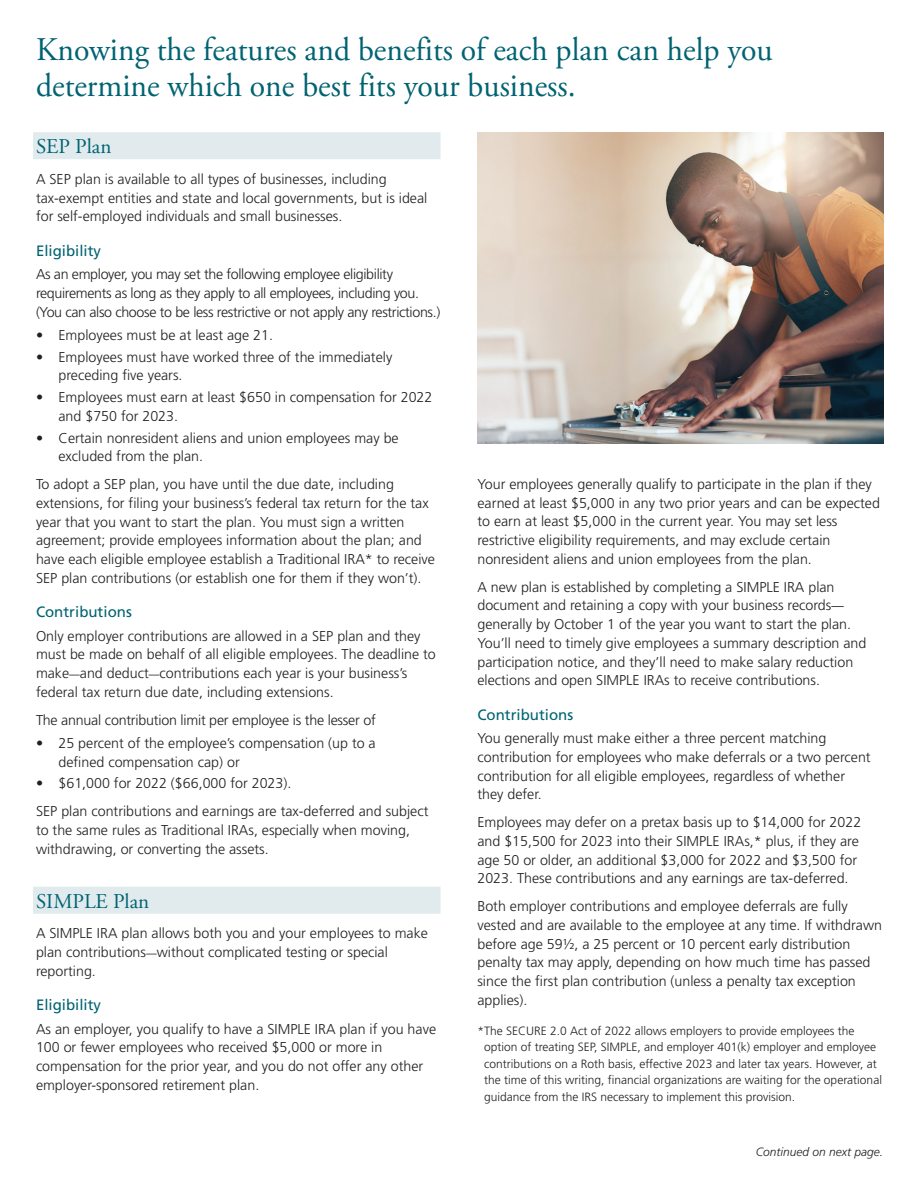
<style>
.page{position:relative;width:918px;height:1188px;background:#fff}
.page>*{position:absolute;margin:0;border:0;box-sizing:border-box;transform-origin:0 0}
.t1{font:33px/36px "Adobe Garamond Pro";color:#006372;scale:.96 1}
.t2{font:21px "Adobe Garamond Pro";color:#006372}
.t3{font:15px "Frutiger LT Std";color:#006372}
.t4{font:300 14.25px/18.8px "Frutiger LT Std";color:#231f20}
.t5{font:300 14.25px/18.8px "Frutiger LT Std";letter-spacing:-.025em;color:#231f20}
.t6{font:300 12px/16.5px "Frutiger LT Std";color:#231f20}
.t7{font:italic 300 12px "Frutiger LT Std";color:#231f20}
.s1{font-family:"Adobe Garamond Pro";font-weight:400}
</style>
<div class="page">
<div style="left:33px;top:132px;width:408px;height:27px;background:#e1ebee"></div>
<div style="left:33px;top:887px;width:408px;height:27px;background:#e1ebee"></div>
<img style="left:477px;top:132px;width:407px;height:312px">
<h1 class="t1" style="left:36px;top:33px;width:769px">Knowing the features and benefits of each plan can help you determine which one best fits your business.</h1>
<h2 class="t2" style="left:36px;top:134px;width:77px">SEP Plan</h2>
<p class="t4" style="left:36px;top:170px;width:393px">A SEP plan is available to all types of businesses, including tax-exempt entities and state and local governments, but is ideal for self-employed individuals and small businesses.</p>
<p class="t3" style="left:36px;top:242px;width:67px">Eligibility</p>
<p class="t5" style="left:36px;top:265px;width:406px">As an employer, you may set the following employee eligibility requirements as long as they apply to all employees, including you. (You can also choose to be less restrictive or not apply any restrictions.)</p>
<p class="t4" style="left:36px;top:326px;width:239px">• Employees must be at least age 21.</p>
<p class="t4" style="left:59px;top:348px;width:335px;text-indent:-23px">• Employees must have worked three of the immediately preceding five years.</p>
<p class="t4" style="left:59px;top:388px;width:376px;text-indent:-23px">• Employees must earn at least $650 in compensation for 2022 and $750 for 2023.</p>
<p class="t4" style="left:59px;top:429px;width:342px;text-indent:-23px">• Certain nonresident aliens and union employees may be excluded from the plan.</p>
<p class="t4" style="left:36px;top:475px;width:401px">To adopt a SEP plan, you have until the due date, including extensions, for filing your business’s federal tax return for the tax year that you want to start the plan. You must sign a written agreement; provide employees information about the plan; and have each eligible employee establish a Traditional IRA* to receive SEP plan contributions (or establish one for them if they won’t).</p>
<p class="t3" style="left:36px;top:603px;width:97px">Contributions</p>
<p class="t4" style="left:36px;top:627px;width:401px">Only employer contributions are allowed in a SEP plan and they must be made on behalf of all eligible employees. The deadline to make<span class="s1">-</span>and deduct<span class="s1">-</span>contributions each year is your business’s federal tax return due date, including extensions.</p>
<p class="t4" style="left:36px;top:711px;width:341px">The annual contribution limit per employee is the lesser of</p>
<p class="t4" style="left:59px;top:734px;width:319px;text-indent:-23px">• 25 percent of the employee’s compensation (up to a defined compensation cap) or</p>
<p class="t4" style="left:36px;top:770px;width:394px;line-height:27.8px">• $61,000 for 2022 ($66,000 for 2023).<br>SEP plan contributions and earnings are tax-deferred and subject</p>
<p class="t4" style="left:36px;top:821px;width:375px">to the same rules as Traditional IRAs, especially when moving, withdrawing, or converting the assets.</p>
<h2 class="t2" style="left:36px;top:888px;width:115px">SIMPLE Plan</h2>
<p class="t4" style="left:36px;top:924px;width:393px">A SIMPLE IRA plan allows both you and your employees to make plan contributions<span class="s1">-</span>without complicated testing or special reporting.</p>
<p class="t3" style="left:36px;top:996px;width:67px">Eligibility</p>
<p class="t4" style="left:36px;top:1020px;width:402px">As an employer, you qualify to have a SIMPLE IRA plan if you have 100 or fewer employees who received $5,000 or more in compensation for the prior year, and you do not offer any other employer-sponsored retirement plan.</p>
<p class="t4" style="left:477px;top:475px;width:404px">Your employees generally qualify to participate in the plan if they earned at least $5,000 in any two prior years and can be expected to earn at least $5,000 in the current year. You may set less restrictive eligibility requirements, and may exclude certain nonresident aliens and union employees from the plan.</p>
<p class="t4" style="left:477px;top:578px;width:391px">A new plan is established by completing a SIMPLE IRA plan document and retaining a copy with your business records&shy;generally by October 1 of the year you want to start the plan.<br>You’ll need to timely give employees a summary description and participation notice, and they’ll need to make salary reduction elections and open SIMPLE IRAs to receive contributions.</p>
<p class="t3" style="left:477px;top:706px;width:97px">Contributions</p>
<p class="t4" style="left:477px;top:729px;width:395px">You generally must make either a three percent matching contribution for employees who make deferrals or a two percent contribution for all eligible employees, regardless of whether they defer.</p>
<p class="t4" style="left:477px;top:813px;width:385px">Employees may defer on a pretax basis up to $14,000 for 2022 and $15,500 for 2023 into their SIMPLE IRAs,* plus, if they are age 50 or older, an additional $3,000 for 2022 and $3,500 for 2023. These contributions and any earnings are tax-deferred.</p>
<p class="t4" style="left:477px;top:897px;width:406px">Both employer contributions and employee deferrals are fully vested and are available to the employee at any time. If withdrawn before age 59½, a 25 percent or 10 percent early distribution penalty tax may apply, depending on how much time has passed since the first plan contribution (unless a penalty tax exception applies).</p>
<p class="t6" style="left:484px;top:1023px;width:399px;text-indent:-7px">* The SECURE 2.0 Act of 2022 allows employers to provide employees the option of treating SEP, SIMPLE, and employer 401(k) employer and employee contributions on a Roth basis, effective 2023 and later tax years. However, at the time of this writing, financial organizations are waiting for the operational guidance from the IRS necessary to implement this provision.</p>
<p class="t7" style="left:756px;top:1145px;width:129px">Continued on next page.</p>
</div>
